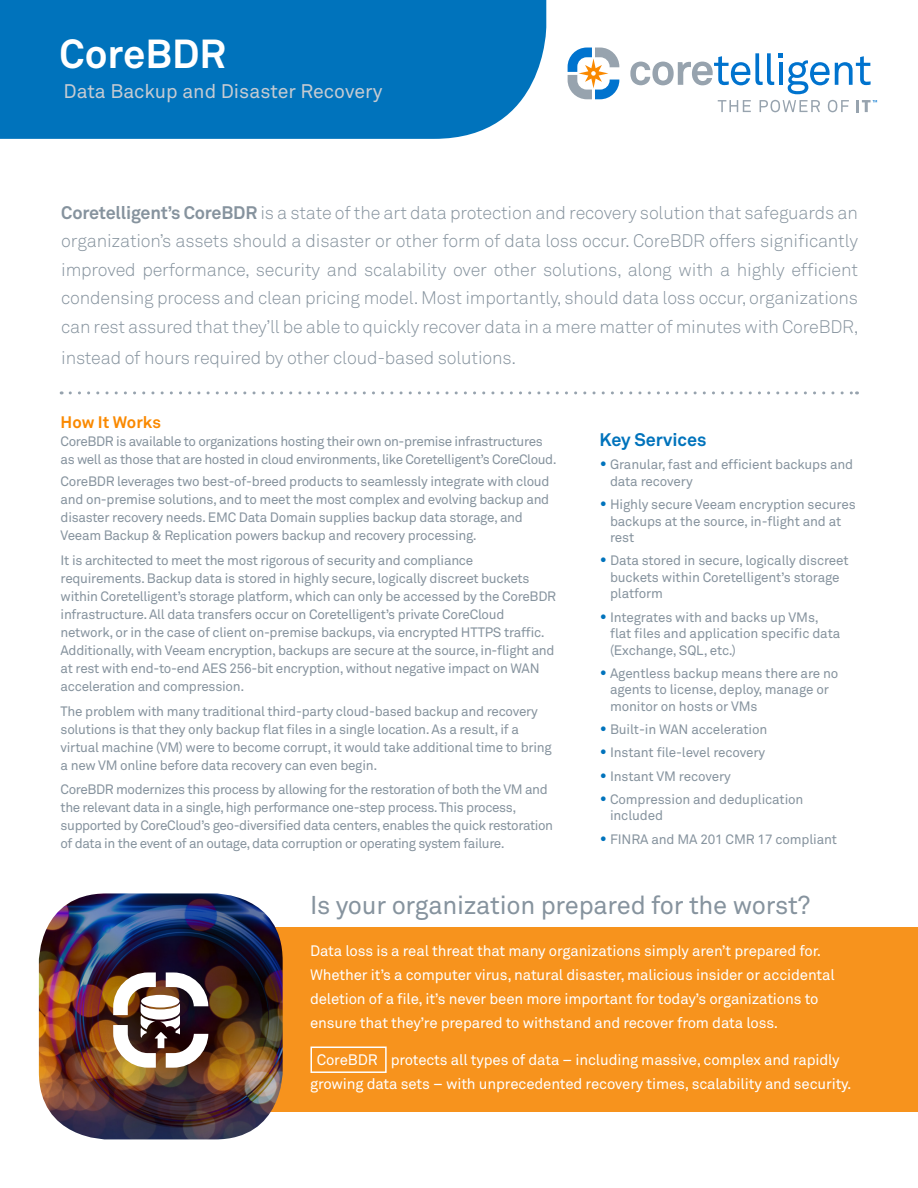
<style>
.page{position:relative;width:918px;height:1188px;background:#fff}
.page>*{position:absolute;margin:0;border:0;box-sizing:border-box;transform-origin:0 0}
.t1{font:700 40.05px "Akkurat Pro";color:#fff}
.t2{font:25.5px "Akkurat Pro";letter-spacing:-.01em;color:#86939e}
.t3{font:19.5px "Akkurat Pro";color:#c6cbd2}
.t4{font:18px/28.5px "Akkurat Light Pro";letter-spacing:-.01em;color:#86939e;text-align:justify}
.t5{font:700 18px "Akkurat Pro";color:#0073bc}
.t6{font:700 16.5px "Akkurat Pro";color:#fa8900}
.t7{font:15px/24px "Akkurat Pro";letter-spacing:-.01em;color:#fff}
.t8{font:13.5px/18px "Akkurat Pro";letter-spacing:-.02em;color:#86939e}
.s1{font-family:"Akkurat Pro";font-weight:700}
.s2{font-size:18px;color:#0073bc}
</style>
<div class="page">
<div style="left:0;top:0;width:546px;height:139px;background:#0073bc"></div>
<svg style="left:568px;top:48px;width:51px;height:51px"></svg>
<svg style="left:630px;top:53px;width:241px;height:41px"></svg>
<svg style="left:828px;top:100px;width:21px;height:12px"></svg>
<svg style="left:760px;top:100px;width:60px;height:12px"></svg>
<svg style="left:718px;top:100px;width:33px;height:12px"></svg>
<svg style="left:856px;top:100px;width:21px;height:12px"></svg>
<svg style="left:70px;top:391px;width:788px;height:3px"></svg>
<div style="left:140px;top:927px;width:778px;height:185px;background:#f7931d"></div>
<img style="left:39px;top:893px;width:244px;height:246px">
<div style="left:310px;top:1047px;width:77px;height:26px;border:2px solid #fff"></div>
<svg style="left:113px;top:972px;width:95px;height:96px;background:#9a8881"></svg>
<p class="t1" style="left:60px;top:29px;width:168px">CoreBDR</p>
<p class="t3" style="left:63px;top:80px;width:320px">Data Backup and Disaster Recovery</p>
<p class="t4" style="left:61px;top:199px;width:799px"><span class="s1">Coretelligent’s CoreBDR</span> is a state of the art data protection and recovery solution that safeguards an organization’s assets should a disaster or other form of data loss occur. CoreBDR offers significantly improved performance, security and scalability over other solutions, along with a highly efficient condensing process and clean pricing model. Most importantly, should data loss occur, organizations can rest assured that they’ll be able to quickly recover data in a mere matter of minutes with CoreBDR,</p>
<p class="t4" style="left:61px;top:344px;width:456px">instead of hours required by other cloud-based solutions.</p>
<p class="t6" style="left:61px;top:412px;width:102px">How It Works</p>
<p class="t8" style="left:61px;top:432px;width:498px">CoreBDR is available to organizations hosting their own on-premise infrastructures as well as those that are hosted in cloud environments, like Coretelligent’s CoreCloud.</p>
<p class="t8" style="left:61px;top:473px;width:490px">CoreBDR leverages two best-of-breed products to seamlessly integrate with cloud and on-premise solutions, and to meet the most complex and evolving backup and disaster recovery needs. EMC Data Domain supplies backup data storage, and Veeam Backup &amp; Replication powers backup and recovery processing.</p>
<p class="t8" style="left:61px;top:552px;width:497px">It is architected to meet the most rigorous of security and compliance requirements. Backup data is stored in highly secure, logically discreet buckets within Coretelligent’s storage platform, which can only be accessed by the CoreBDR infrastructure. All data transfers occur on Coretelligent’s private CoreCloud network, or in the case of client on-premise backups, via encrypted HTTPS traffic.<br>Additionally, with Veeam encryption, backups are secure at the source, in-flight and at rest with end-to-end AES 256-bit encryption, without negative impact on WAN acceleration and compression.</p>
<p class="t8" style="left:61px;top:702px;width:493px">The problem with many traditional third-party cloud-based backup and recovery solutions is that they only backup flat files in a single location. As a result, if a virtual machine (VM) were to become corrupt, it would take additional time to bring a new VM online before data recovery can even begin.</p>
<p class="t8" style="left:61px;top:781px;width:494px">CoreBDR modernizes this process by allowing for the restoration of both the VM and the relevant data in a single, high performance one-step process. This process, supported by CoreCloud’s geo-diversified data centers, enables the quick restoration of data in the event of an outage, data corruption or operating system failure.</p>
<p class="t5" style="left:599px;top:429px;width:109px">Key Services</p>
<p class="t8" style="left:610px;top:457px;width:245px;line-height:16.5px;text-indent:-11px"><span class="s2">•</span> Granular, fast and efficient backups and data recovery</p>
<p class="t8" style="left:610px;top:497px;width:247px;line-height:16.5px;text-indent:-11px"><span class="s2">•</span> Highly secure Veeam encryption secures backups at the source, in-flight and at rest</p>
<p class="t8" style="left:610px;top:553px;width:240px;line-height:16.5px;text-indent:-11px"><span class="s2">•</span> Data stored in secure, logically discreet buckets within Coretelligent’s storage platform</p>
<p class="t8" style="left:610px;top:609px;width:232px;line-height:16.5px;text-indent:-11px"><span class="s2">•</span> Integrates with and backs up VMs, flat files and application specific data (Exchange, SQL, etc.)</p>
<p class="t8" style="left:610px;top:665px;width:230px;line-height:16.5px;text-indent:-11px"><span class="s2">•</span> Agentless backup means there are no agents to license, deploy, manage or monitor on hosts or VMs</p>
<p class="t8" style="left:599px;top:721px;width:169px"><span class="s2">•</span> Built-in WAN acceleration</p>
<p class="t8" style="left:599px;top:744px;width:167px"><span class="s2">•</span> Instant file-level recovery</p>
<p class="t8" style="left:599px;top:767px;width:133px"><span class="s2">•</span> Instant VM recovery</p>
<p class="t8" style="left:610px;top:791px;width:195px;line-height:16.5px;text-indent:-11px"><span class="s2">•</span> Compression and deduplication included</p>
<p class="t8" style="left:599px;top:830px;width:239px"><span class="s2">•</span> FINRA and MA 201 CMR 17 compliant</p>
<p class="t2" style="left:310px;top:890px;width:502px">Is your organization prepared for the worst?</p>
<p class="t7" style="left:310px;top:939px;width:526px">Data loss is a real threat that many organizations simply aren’t prepared for.<br>Whether it’s a computer virus, natural disaster, malicious insider or accidental deletion of a file, it’s never been more important for today’s organizations to ensure that they’re prepared to withstand and recover from data loss.</p>
<p class="t7" style="left:310px;top:1049px;width:543px;text-align:center">CoreBDR protects all types of data – including massive, complex and rapidly growing data sets – with unprecedented recovery times, scalability and security.</p>
</div>
